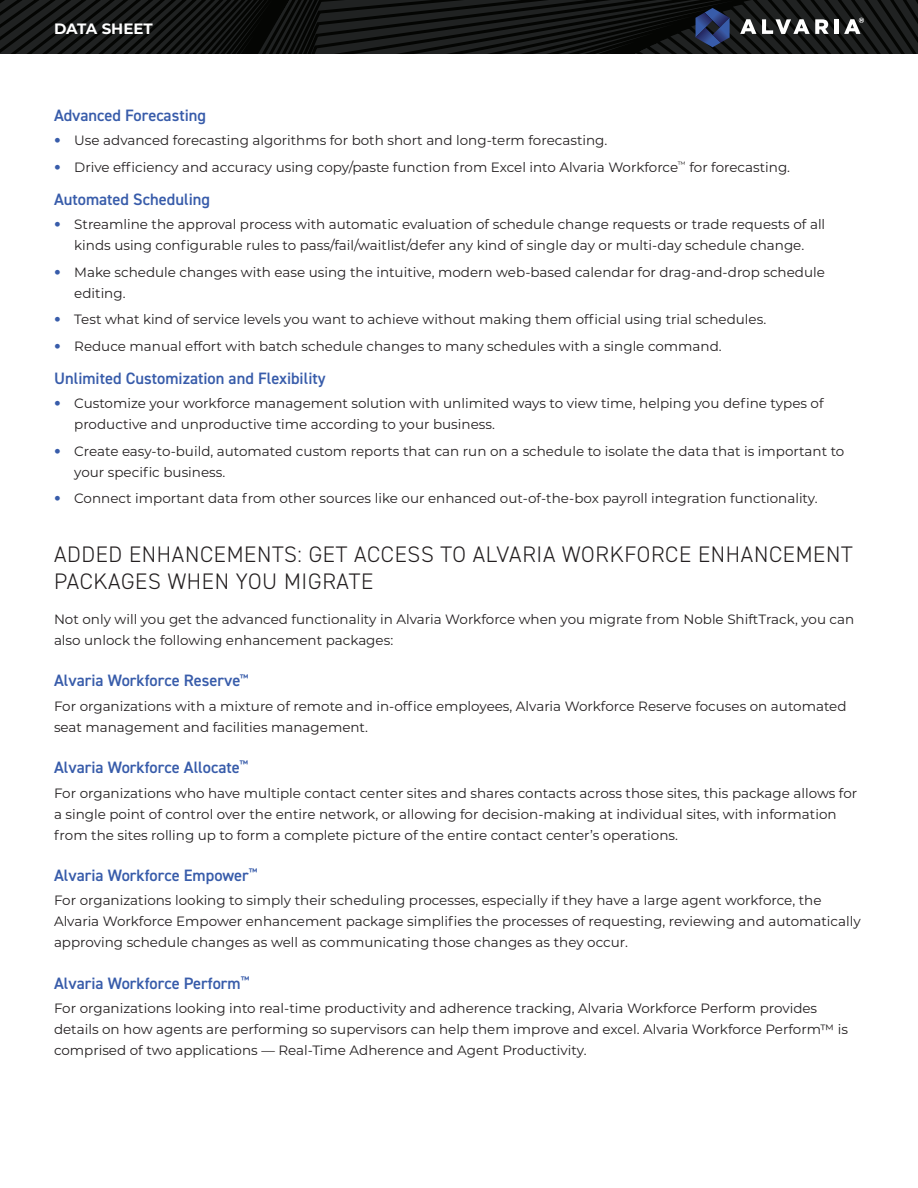
<style>
.page{position:relative;width:918px;height:1188px;background:#fff}
.page>*{position:absolute;margin:0;border:0;box-sizing:border-box;transform-origin:0 0}
.Subhead_Black_All_Ca{font:300 22.5px/27px "DIN2014";letter-spacing:.03em;color:#231f20}
.Subhead_Blue{font:600 16.5px "DIN2014";color:#385caa}
.t1{font:700 15px "Montserrat";color:#fff}
.Body{font:13.5px/21px "Montserrat";color:#231f20}
.s1{font-family:"Avenir LT Std";font-weight:300;color:#385caa}
</style>
<div class="page">
<svg style="left:0;top:0;width:918px;height:54px;background:#131514"></svg>
<svg style="left:740px;top:19px;width:16px;height:15px"></svg>
<svg style="left:762px;top:19px;width:67px;height:15px"></svg>
<div style="left:834px;top:19px;width:5px;height:15px;background:#fff"></div>
<svg style="left:696px;top:8px;width:34px;height:39px"></svg>
<svg style="left:844px;top:18px;width:20px;height:16px"></svg>
<p class="t1" style="left:54px;top:18px;width:100px">DATA SHEET</p>
<p class="Subhead_Blue" style="left:54px;top:104px;width:154px">Advanced Forecasting</p>
<p class="Body" style="left:54px;top:130px;width:555px"><span class="s1">•</span> Use advanced forecasting algorithms for both short and long-term forecasting.</p>
<p class="Body" style="left:54px;top:156px;width:738px"><span class="s1">•</span> Drive efficiency and accuracy using copy/paste function from Excel into Alvaria Workforce<sup>™</sup> for forecasting.</p>
<p class="Subhead_Blue" style="left:54px;top:188px;width:158px">Automated Scheduling</p>
<p class="Body" style="left:54px;top:214px;width:773px;text-align:center"><span class="s1">•</span> Streamline the approval process with automatic evaluation of schedule change requests or trade requests of all kinds using configurable rules to pass/fail/waitlist/defer any kind of single day or multi-day schedule change.</p>
<p class="Body" style="left:74px;top:261px;width:752px;text-indent:-20px"><span class="s1">•</span> Make schedule changes with ease using the intuitive, modern web-based calendar for drag-and-drop schedule editing.</p>
<p class="Body" style="left:54px;top:308px;width:714px"><span class="s1">•</span> Test what kind of service levels you want to achieve without making them official using trial schedules.</p>
<p class="Body" style="left:54px;top:335px;width:669px"><span class="s1">•</span> Reduce manual effort with batch schedule changes to many schedules with a single command.</p>
<p class="Subhead_Blue" style="left:54px;top:367px;width:273px">Unlimited Customization and Flexibility</p>
<p class="Body" style="left:74px;top:393px;width:751px;text-indent:-20px"><span class="s1">•</span> Customize your workforce management solution with unlimited ways to view time, helping you define types of productive and unproductive time according to your business.</p>
<p class="Body" style="left:74px;top:440px;width:772px;text-indent:-20px"><span class="s1">•</span> Create easy-to-build, automated custom reports that can run on a schedule to isolate the data that is important to your specific business.</p>
<p class="Body" style="left:54px;top:487px;width:765px"><span class="s1">•</span> Connect important data from other sources like our enhanced out-of-the-box payroll integration functionality.</p>
<p class="Subhead_Black_All_Ca" style="left:54px;top:541px;width:800px">ADDED ENHANCEMENTS: GET ACCESS TO ALVARIA WORKFORCE ENHANCEMENT<br>PACKAGES WHEN YOU MIGRATE</p>
<p class="Body" style="left:54px;top:608px;width:802px">Not only will you get the advanced functionality in Alvaria Workforce when you migrate from Noble ShiftTrack, you can also unlock the following enhancement packages:</p>
<p class="Subhead_Blue" style="left:54px;top:670px;width:196px">Alvaria Workforce Reserve<sup>™</sup></p>
<p class="Body" style="left:54px;top:695px;width:794px">For organizations with a mixture of remote and in-office employees, Alvaria Workforce Reserve focuses on automated seat management and facilities management.</p>
<p class="Subhead_Blue" style="left:54px;top:756px;width:195px">Alvaria Workforce Allocate<sup>™</sup></p>
<p class="Body" style="left:54px;top:782px;width:805px">For organizations who have multiple contact center sites and shares contacts across those sites, this package allows for a single point of control over the entire network, or allowing for decision-making at individual sites, with information from the sites rolling up to form a complete picture of the entire contact center’s operations.</p>
<p class="Subhead_Blue" style="left:54px;top:864px;width:205px">Alvaria Workforce Empower<sup>™</sup></p>
<p class="Body" style="left:54px;top:889px;width:808px">For organizations looking to simply their scheduling processes, especially if they have a large agent workforce, the<br>Alvaria Workforce Empower enhancement package simplifies the processes of requesting, reviewing and automatically approving schedule changes as well as communicating those changes as they occur.</p>
<p class="Subhead_Blue" style="left:54px;top:972px;width:197px">Alvaria Workforce Perform<sup>™</sup></p>
<p class="Body" style="left:54px;top:997px;width:796px">For organizations looking into real-time productivity and adherence tracking, Alvaria Workforce Perform provides details on how agents are performing so supervisors can help them improve and excel. Alvaria Workforce Perform™ is comprised of two applications — Real-Time Adherence and Agent Productivity.</p>
</div>
